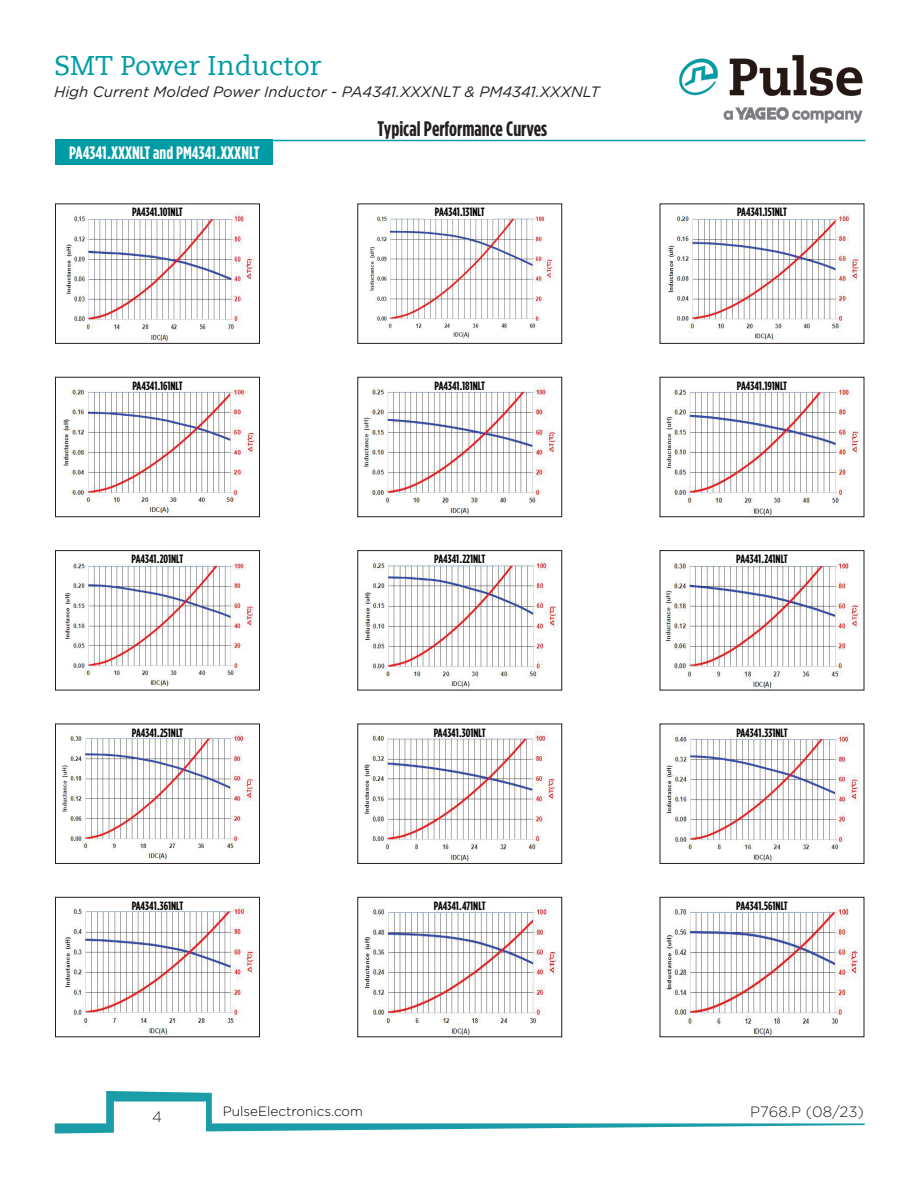
<style>
.page{position:relative;width:918px;height:1188px;background:#fff}
.page>*{position:absolute;margin:0;border:0;box-sizing:border-box;transform-origin:0 0}
.t1{font:27px "Caecilia LT Std";color:#009ca6}
.t2{font:700 21px "Gotham Condensed";color:#231f20}
.t3{font:700 18px "Gotham Condensed";color:#fff}
.t4{font:italic 15px "Gotham";color:#231f20}
.t5{font:300 15px "Gotham";color:#231f20}
.t6{font:300 13.5px "Gotham";color:#000}
.t7{font:700 12px "Gotham Condensed";color:#040503}
</style>
<div class="page">
<img style="left:679px;top:54px;width:184px;height:70px">
<svg style="left:55px;top:1091px;width:810px;height:43px"></svg>
<hr style="left:166px;top:140px;width:700px;height:1px;background:#009ca6">
<div style="left:56px;top:140px;width:217px;height:25px;background:#009ca6"></div>
<img style="left:66px;top:211px;width:189px;height:131px">
<div style="left:119px;top:207px;width:69px;height:12px;background:#fff"></div>
<div style="left:55px;top:204px;width:205px;height:140px;border:1px solid #231f20"></div>
<img style="left:63px;top:389px;width:194px;height:125px">
<div style="left:120px;top:379px;width:70px;height:11px;background:#fff"></div>
<div style="left:55px;top:377px;width:205px;height:140px;border:1px solid #231f20"></div>
<img style="left:65px;top:563px;width:189px;height:124px">
<div style="left:120px;top:553px;width:70px;height:11px;background:#fff"></div>
<div style="left:55px;top:550px;width:205px;height:140px;border:1px solid #231f20"></div>
<img style="left:62px;top:733px;width:194px;height:127px">
<div style="left:120px;top:725px;width:70px;height:11px;background:#fff"></div>
<div style="left:55px;top:724px;width:205px;height:140px;border:1px solid #231f20"></div>
<img style="left:65px;top:903px;width:192px;height:132px">
<div style="left:120px;top:899px;width:70px;height:11px;background:#fff"></div>
<div style="left:55px;top:897px;width:205px;height:140px;border:1px solid #231f20"></div>
<img style="left:668px;top:210px;width:194px;height:130px">
<div style="left:730px;top:207px;width:70px;height:11px;background:#fff"></div>
<div style="left:660px;top:204px;width:204px;height:140px;border:1px solid #231f20"></div>
<img style="left:666px;top:383px;width:195px;height:132px">
<div style="left:730px;top:379px;width:70px;height:11px;background:#fff"></div>
<div style="left:660px;top:377px;width:204px;height:140px;border:1px solid #231f20"></div>
<img style="left:665px;top:559px;width:197px;height:129px">
<div style="left:730px;top:553px;width:70px;height:11px;background:#fff"></div>
<div style="left:660px;top:550px;width:204px;height:140px;border:1px solid #231f20"></div>
<img style="left:666px;top:734px;width:195px;height:128px">
<div style="left:730px;top:725px;width:70px;height:11px;background:#fff"></div>
<div style="left:660px;top:724px;width:204px;height:140px;border:1px solid #231f20"></div>
<img style="left:666px;top:905px;width:196px;height:130px">
<div style="left:730px;top:899px;width:70px;height:11px;background:#fff"></div>
<div style="left:660px;top:897px;width:204px;height:140px;border:1px solid #231f20"></div>
<img style="left:369px;top:216px;width:187px;height:122px">
<div style="left:424px;top:207px;width:70px;height:12px;background:#fff"></div>
<div style="left:357px;top:204px;width:205px;height:140px;border:1px solid #231f20"></div>
<img style="left:363px;top:383px;width:197px;height:132px">
<div style="left:424px;top:379px;width:70px;height:11px;background:#fff"></div>
<div style="left:357px;top:377px;width:205px;height:140px;border:1px solid #231f20"></div>
<img style="left:364px;top:560px;width:194px;height:128px">
<div style="left:424px;top:553px;width:70px;height:11px;background:#fff"></div>
<div style="left:357px;top:550px;width:205px;height:140px;border:1px solid #231f20"></div>
<img style="left:364px;top:730px;width:191px;height:132px">
<div style="left:424px;top:725px;width:70px;height:11px;background:#fff"></div>
<div style="left:357px;top:724px;width:205px;height:140px;border:1px solid #231f20"></div>
<img style="left:364px;top:904px;width:195px;height:131px">
<div style="left:424px;top:899px;width:70px;height:11px;background:#fff"></div>
<div style="left:357px;top:897px;width:205px;height:140px;border:1px solid #231f20"></div>
<h1 class="t1" style="left:54px;top:50px;width:269px">SMT Power Inductor</h1>
<p class="t4" style="left:54px;top:83px;width:547px">High Current Molded Power Inductor - PA4341.XXXNLT &amp; PM4341.XXXNLT</p>
<p class="t2" style="left:378px;top:116px;width:171px">Typical Performance Curves</p>
<p class="t3" style="left:69px;top:142px;width:192px">PA4341.XXXNLT and PM4341.XXXNLT</p>
<p class="t7" style="left:132px;top:205px;width:52px">PA4341.101NLT</p>
<p class="t7" style="left:435px;top:205px;width:51px">PA4341.131NLT</p>
<p class="t7" style="left:737px;top:205px;width:51px">PA4341.151NLT</p>
<p class="t7" style="left:132px;top:379px;width:52px">PA4341.161NLT</p>
<p class="t7" style="left:435px;top:379px;width:52px">PA4341.181NLT</p>
<p class="t7" style="left:737px;top:379px;width:52px">PA4341.191NLT</p>
<p class="t7" style="left:132px;top:552px;width:53px">PA4341.201NLT</p>
<p class="t7" style="left:434px;top:552px;width:53px">PA4341.221NLT</p>
<p class="t7" style="left:736px;top:552px;width:53px">PA4341.241NLT</p>
<p class="t7" style="left:132px;top:725px;width:53px">PA4341.251NLT</p>
<p class="t7" style="left:434px;top:725px;width:53px">PA4341.301NLT</p>
<p class="t7" style="left:736px;top:725px;width:53px">PA4341.331NLT</p>
<p class="t7" style="left:132px;top:899px;width:53px">PA4341.361NLT</p>
<p class="t7" style="left:434px;top:899px;width:53px">PA4341.471NLT</p>
<p class="t7" style="left:736px;top:899px;width:53px">PA4341.561NLT</p>
<p class="t5" style="left:152px;top:1107px;width:11px">4</p>
<p class="t5" style="left:750px;top:1103px;width:115px">P768.P (08/23)</p>
<p class="t6" style="left:223px;top:1103px;width:142px">PulseElectronics.com</p>
</div>
